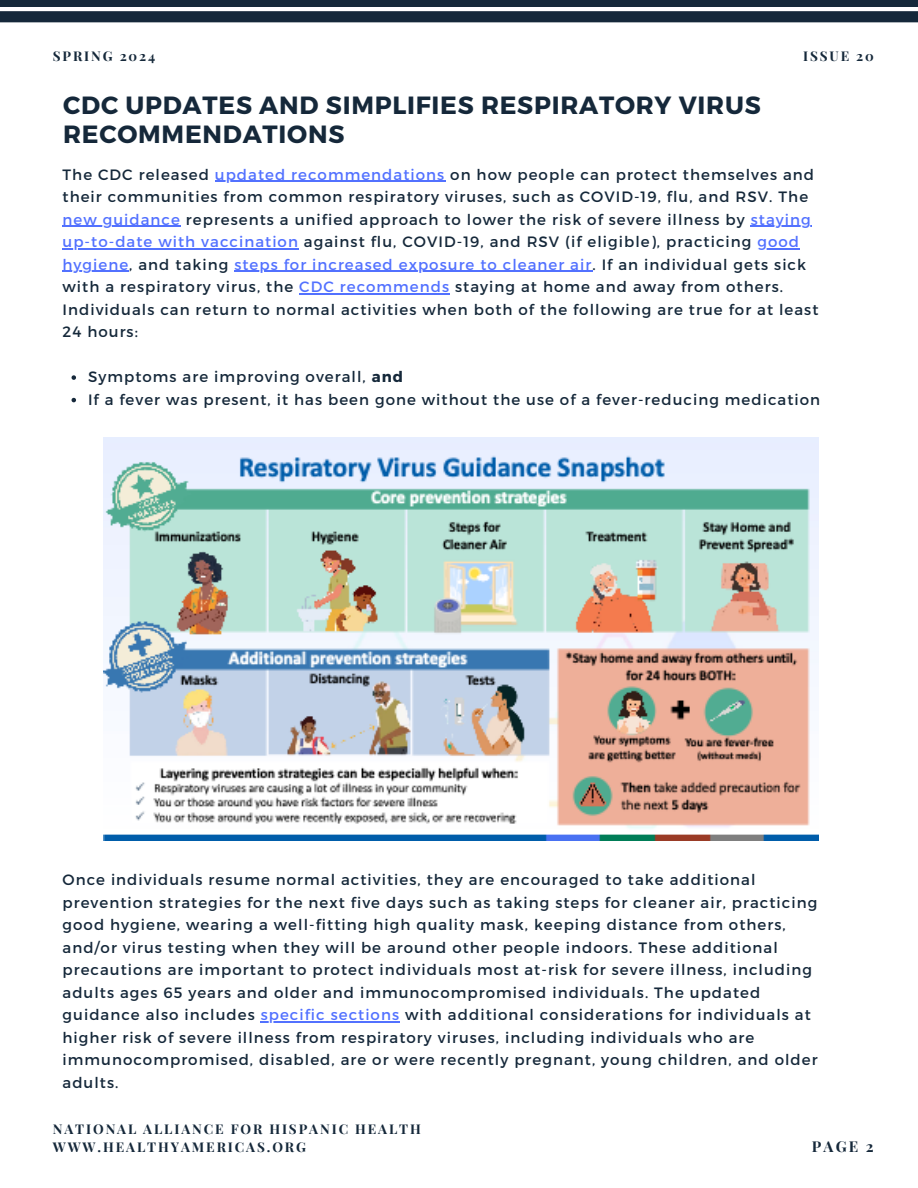
<style>
.page{position:relative;width:918px;height:1188px;background:#fff}
.page>*{position:absolute;margin:0;border:0;box-sizing:border-box;transform-origin:0 0}
.t1{font:700 24.9px/28.5px "Montserrat";letter-spacing:.03em;color:#15283a}
.t2{font:15px/22.5px "Montserrat";letter-spacing:.07em;color:#15283a}
.t3{font:15px "Montserrat";letter-spacing:.07em;color:#5271ff}
.t4{font:700 15px "Playfair Display";color:#15283a}
.t5{font:700 13.5px "Playfair Display";letter-spacing:.14em;color:#15283a}
.s1{color:#5271ff}
.s2{color:#15283a}
.s3{font-weight:700}
</style>
<div class="page">
<svg style="left:0;top:11px;width:918px;height:11px;background:#182b3d"></svg>
<div style="left:0;top:0;width:918px;height:7px;background:#15283a"></div>
<img style="left:104px;top:438px;width:714px;height:403px">
<hr style="left:215px;top:181px;width:230px;height:1px;background:#5271ff">
<hr style="left:63px;top:226px;width:118px;height:1px;background:#5271ff">
<hr style="left:751px;top:226px;width:61px;height:1px;background:#5271ff">
<hr style="left:63px;top:248px;width:236px;height:1px;background:#5271ff">
<hr style="left:758px;top:248px;width:42px;height:1px;background:#5271ff">
<hr style="left:63px;top:271px;width:66px;height:1px;background:#5271ff">
<hr style="left:234px;top:271px;width:358px;height:1px;background:#5271ff">
<hr style="left:299px;top:293px;width:151px;height:1px;background:#5271ff">
<svg style="left:72px;top:375px;width:4px;height:5px"></svg>
<svg style="left:72px;top:398px;width:4px;height:4px"></svg>
<hr style="left:261px;top:1021px;width:139px;height:1px;background:#5271ff">
<p class="t5" style="left:53px;top:46px;width:104px">SPRING 2024</p>
<h1 class="t1" style="left:63px;top:90px;width:699px">CDC UPDATES AND SIMPLIFIES RESPIRATORY VIRUS<br>RECOMMENDATIONS</h1>
<p class="t5" style="left:803px;top:46px;width:72px">ISSUE 20</p>
<p class="t2" style="left:63px;top:162px;width:753px">The CDC released <span class="s1">updated recommendations</span> on how people can protect themselves and</p>
<p class="t2" style="left:63px;top:185px;width:747px">their communities from common respiratory viruses, such as COVID-19, flu, and RSV. The</p>
<h1 class="t2" style="left:63px;top:207px;width:750px"><span class="s1">new guidance</span> represents a unified approach to lower the risk of severe illness by <span class="s1">staying</span></h1>
<p class="t2" style="left:63px;top:230px;width:738px"><span class="s1">up-to-date with vaccination</span> against flu, COVID-19, and RSV (if eligible), practicing <span class="s1">good</span></p>
<p class="t3" style="left:63px;top:255px;width:745px">hygiene<span class="s2">, and taking</span> steps for increased exposure to cleaner air<span class="s2">. If an individual gets sick</span></p>
<h3 class="t2" style="left:63px;top:275px;width:757px">with a respiratory virus, the <span class="s1">CDC recommends</span> staying at home and away from others.<br>Individuals can return to normal activities when both of the following are true for at least<br>24 hours:</h3>
<h3 class="t2" style="left:88px;top:365px;width:734px">Symptoms are improving overall, <span class="s3">and<br></span>If a fever was present, it has been gone without the use of a fever-reducing medication</h3>
<p class="t2" style="left:63px;top:868px;width:757px">Once individuals resume normal activities, they are encouraged to take additional prevention strategies for the next five days such as taking steps for cleaner air, practicing good hygiene, wearing a well-fitting high quality mask, keeping distance from others, and/or virus testing when they will be around other people indoors. These additional precautions are important to protect individuals most at-risk for severe illness, including adults ages 65 years and older and immunocompromised individuals. The updated guidance also includes <span class="s1">specific sections</span> with additional considerations for individuals at higher risk of severe illness from respiratory viruses, including individuals who are immunocompromised, disabled, are or were recently pregnant, young children, and older adults.</p>
<p class="t5" style="left:53px;top:1119px;width:370px">NATIONAL ALLIANCE FOR HISPANIC HEALTH</p>
<p class="t5" style="left:53px;top:1137px;width:255px">WWW.HEALTHYAMERICAS.ORG</p>
<h2 class="t4" style="left:812px;top:1136px;width:63px">PAGE 2</h2>
</div>
